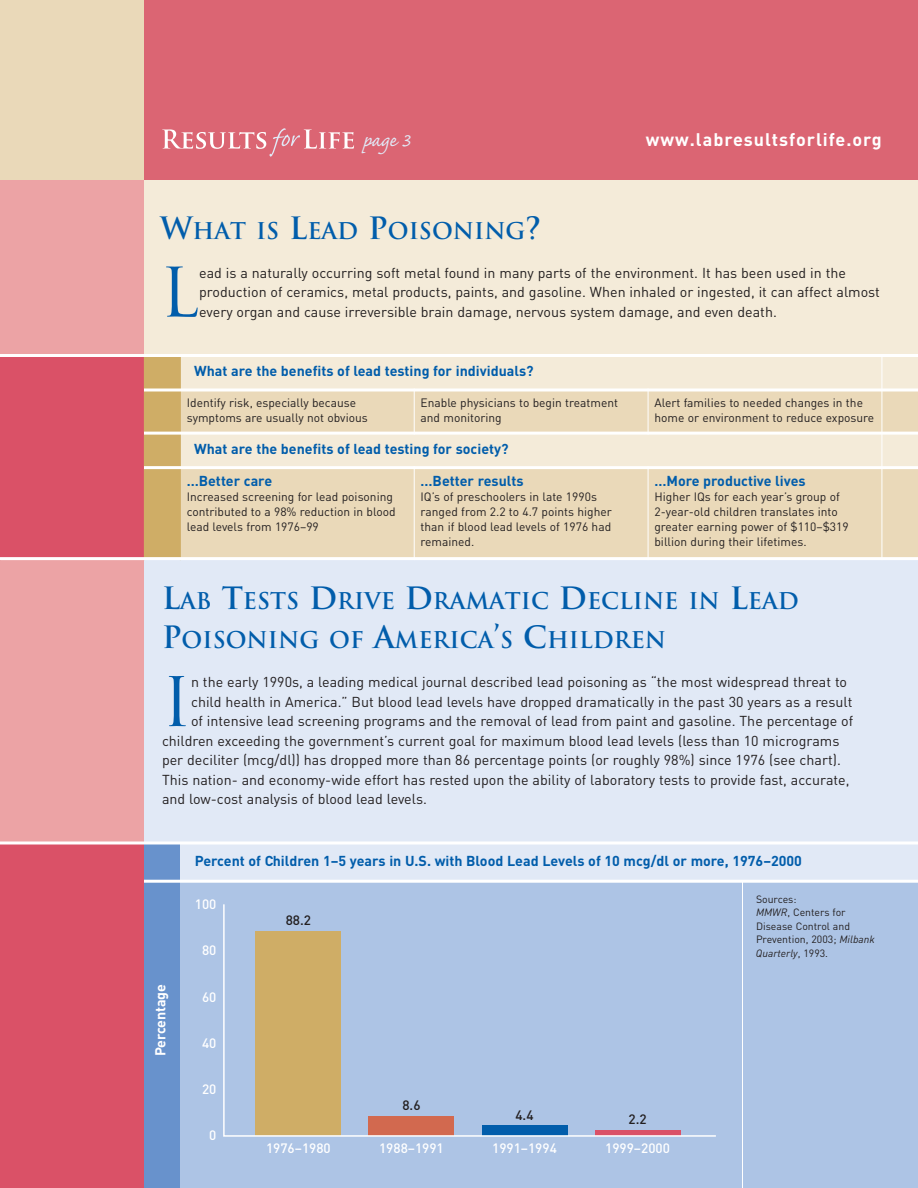
<style>
.page{position:relative;width:918px;height:1188px;background:#fff}
.page>*{position:absolute;margin:0;border:0;box-sizing:border-box;transform-origin:0 0}
.t1{font:66.45px "Trajan Pro";color:#015dab}
.t2{font:24px "Caflisch Script Pro";color:#e1e9f6}
.t3{font:700 22.5px/39px "Trajan Pro";color:#015dab}
.t4{font:700 18px "DIN";letter-spacing:.055em;color:#fff}
.t5{font:14.25px/19.5px "DIN";color:#231f20}
.t6{font:700 14.25px "DIN";color:#015dab}
.t7{font:700 14.25px "DIN";letter-spacing:-.01em;color:#fff}
.t8{font:500 13.5px "DIN";color:#fff}
.t9{font:500 13.5px "DIN";color:#231f20}
.t10{font:12px/15px "DIN";color:#231f20}
.t11{font:10.5px/13.5px "DIN";color:#231f20}
.s1{font-size:30px}
.s2{font-style:italic}
</style>
<div class="page">
<div style="left:144px;top:842px;width:774px;height:346px;background:#adc4e5"></div>
<div style="left:144px;top:550px;width:774px;height:330px;background:#e1e9f6"></div>
<div style="left:144px;top:180px;width:774px;height:186px;background:#f4ebd9"></div>
<div style="left:0;top:0;width:918px;height:180px;background:#db6573"></div>
<div style="left:0;top:180px;width:144px;height:1008px;background:#eca3a5"></div>
<div style="left:0;top:0;width:144px;height:180px;background:#ead9b9"></div>
<div style="left:0;top:843px;width:144px;height:345px;background:#da5167"></div>
<div style="left:144px;top:843px;width:36px;height:345px;background:#6892cc"></div>
<hr style="left:144px;top:880px;width:774px;height:3px;background:#fff">
<hr style="left:0;top:842px;width:918px;height:2px;background:#fff">
<hr style="left:742px;top:882px;width:1px;height:306px;background:#fff">
<svg style="left:223px;top:904px;width:493px;height:233px"></svg>
<svg style="left:162px;top:128px;width:192px;height:29px"></svg>
<div style="left:0;top:354px;width:144px;height:205px;background:#da5167"></div>
<div style="left:144px;top:354px;width:36px;height:36px;background:#cfad66"></div>
<div style="left:180px;top:354px;width:702px;height:36px;background:#f4ebd9"></div>
<div style="left:882px;top:354px;width:36px;height:36px;background:#f4ebd9"></div>
<div style="left:144px;top:390px;width:36px;height:43px;background:#cfad66"></div>
<div style="left:180px;top:390px;width:234px;height:43px;background:#ead9b9"></div>
<div style="left:414px;top:390px;width:234px;height:43px;background:#ead9b9"></div>
<div style="left:648px;top:390px;width:234px;height:43px;background:#ead9b9"></div>
<div style="left:882px;top:390px;width:36px;height:43px;background:#ead9b9"></div>
<div style="left:144px;top:433px;width:36px;height:35px;background:#cfad66"></div>
<div style="left:180px;top:433px;width:702px;height:35px;background:#f4ebd9"></div>
<div style="left:882px;top:433px;width:36px;height:35px;background:#f4ebd9"></div>
<div style="left:144px;top:468px;width:36px;height:92px;background:#cfad66"></div>
<div style="left:180px;top:468px;width:234px;height:92px;background:#ead9b9"></div>
<div style="left:414px;top:468px;width:234px;height:92px;background:#ead9b9"></div>
<div style="left:648px;top:468px;width:234px;height:92px;background:#ead9b9"></div>
<div style="left:882px;top:468px;width:36px;height:92px;background:#ead9b9"></div>
<hr style="left:180px;top:354px;width:1px;height:206px;background:#cfad66">
<hr style="left:414px;top:388px;width:1px;height:47px;background:#fff">
<hr style="left:414px;top:466px;width:1px;height:94px;background:#fff">
<hr style="left:648px;top:388px;width:1px;height:47px;background:#fff">
<hr style="left:648px;top:466px;width:1px;height:94px;background:#fff">
<hr style="left:882px;top:354px;width:1px;height:206px;background:#fff">
<hr style="left:0;top:354px;width:918px;height:3px;background:#fff">
<svg style="left:144px;top:388px;width:774px;height:4px;background:#faf7f0"></svg>
<hr style="left:144px;top:432px;width:774px;height:3px;background:#fff">
<hr style="left:144px;top:466px;width:774px;height:3px;background:#fff">
<hr style="left:0;top:557px;width:918px;height:3px;background:#fff">
<h2 class="t2" style="left:363px;top:123px;width:49px">page 3</h2>
<p class="t4" style="left:646px;top:129px;width:237px">www.labresultsforlife.org</p>
<h3 class="t3" style="left:160px;top:213px;width:383px"><span class="s1">W</span>HAT IS <span class="s1">L</span>EAD <span class="s1">P</span>OISONING<span class="s1">?</span></h3>
<h1 class="t1" style="left:160px;top:267px;width:41px">L</h1>
<p class="t5" style="left:199px;top:262px;width:682px">ead is a naturally occurring soft metal found in many parts of the environment. It has been used in the production of ceramics, metal products, paints, and gasoline. When inhaled or ingested, it can affect almost every organ and cause irreversible brain damage, nervous system damage, and even death.</p>
<p class="t6" style="left:194px;top:363px;width:341px">What are the benefits of lead testing for individuals?</p>
<p class="t10" style="left:187px;top:394px;width:183px">Identify risk, especially because symptoms are usually not obvious</p>
<p class="t10" style="left:421px;top:394px;width:199px">Enable physicians to begin treatment and monitoring</p>
<p class="t10" style="left:654px;top:394px;width:221px">Alert families to needed changes in the home or environment to reduce exposure</p>
<p class="t6" style="left:194px;top:440px;width:316px">What are the benefits of lead testing for society?</p>
<p class="t6" style="left:187px;top:472px;width:87px">…Better care</p>
<p class="t10" style="left:187px;top:489px;width:210px">Increased screening for lead poisoning contributed to a 98% reduction in blood lead levels from 1976–99</p>
<p class="t6" style="left:654px;top:472px;width:153px">…More productive lives</p>
<p class="t10" style="left:654px;top:489px;width:196px">Higher IQs for each year’s group of 2-year-old children translates into greater earning power of $110–$319 billion during their lifetimes.</p>
<p class="t6" style="left:421px;top:472px;width:105px">…Better results</p>
<p class="t10" style="left:421px;top:489px;width:193px">IQ’s of preschoolers in late 1990s ranged from 2.2 to 4.7 points higher than if blood lead levels of 1976 had remained.</p>
<h3 class="t3" style="left:162px;top:584px;width:638px"><span class="s1">L</span>AB <span class="s1">T</span>ESTS <span class="s1">D</span>RIVE <span class="s1">D</span>RAMATIC <span class="s1">D</span>ECLINE IN <span class="s1">L</span>EAD<br><span class="s1">P</span>OISONING OF <span class="s1">A</span>MERICA<span class="s1">’</span>S <span class="s1">C</span>HILDREN</h3>
<h1 class="t1" style="left:162px;top:676px;width:31px">I</h1>
<p class="t5" style="left:191px;top:672px;width:658px">n the early 1990s, a leading medical journal described lead poisoning as “the most widespread threat to</p>
<p class="t5" style="left:191px;top:691px;width:663px">child health in America.” But blood lead levels have dropped dramatically in the past 30 years as a result</p>
<p class="t5" style="left:191px;top:711px;width:664px">of intensive lead screening programs and the removal of lead from paint and gasoline. The percentage of</p>
<p class="t5" style="left:162px;top:730px;width:679px">children exceeding the government’s current goal for maximum blood lead levels (less than 10 micrograms</p>
<p class="t5" style="left:162px;top:750px;width:680px">per deciliter (mcg/dl)) has dropped more than 86 percentage points (or roughly 98%) since 1976 (see chart).</p>
<p class="t5" style="left:162px;top:769px;width:689px">This nation- and economy-wide effort has rested upon the ability of laboratory tests to provide fast, accurate,</p>
<p class="t5" style="left:162px;top:789px;width:267px">and low-cost analysis of blood lead levels.</p>
<p class="t6" style="left:195px;top:853px;width:609px">Percent of Children 1–5 years in U.S. with Blood Lead Levels of 10 mcg/dl or more, 1976–2000</p>
<p class="t7" style="left:152px;top:1056px;width:74px;rotate:-90deg">Percentage</p>
<p class="t8" style="left:195px;top:896px;width:23px">100</p>
<p class="t8" style="left:202px;top:942px;width:16px">80</p>
<p class="t8" style="left:202px;top:989px;width:16px">60</p>
<p class="t8" style="left:202px;top:1035px;width:16px">40</p>
<p class="t8" style="left:202px;top:1081px;width:16px">20</p>
<p class="t8" style="left:209px;top:1128px;width:9px">0</p>
<p class="t9" style="left:286px;top:912px;width:27px">88.2</p>
<p class="t9" style="left:402px;top:1097px;width:20px">8.6</p>
<p class="t8" style="left:266px;top:1140px;width:66px">1976–1980</p>
<p class="t8" style="left:379px;top:1140px;width:66px">1988–1991</p>
<p class="t9" style="left:515px;top:1107px;width:20px">4.4</p>
<p class="t8" style="left:492px;top:1140px;width:66px">1991–1994</p>
<p class="t9" style="left:629px;top:1111px;width:20px">2.2</p>
<p class="t8" style="left:605px;top:1140px;width:66px">1999–2000</p>
<p class="t11" style="left:756px;top:892px;width:120px">Sources:<br><span class="s2">MMWR</span>, Centers for<br>Disease Control and<br>Prevention, 2003; <span class="s2">Milbank<br>Quarterly</span>, 1993.</p>
</div>
